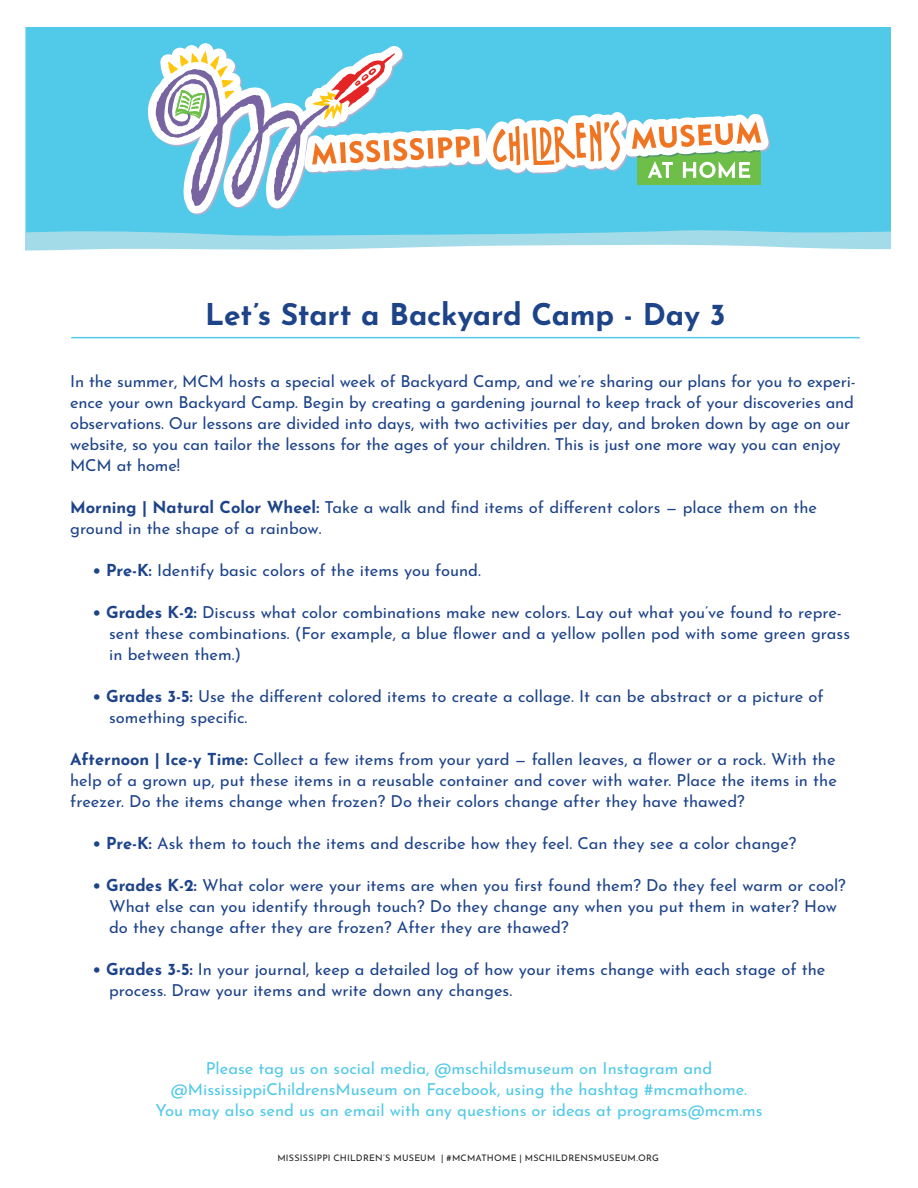
<style>
.page{position:relative;width:918px;height:1188px;background:#fff}
.page>*{position:absolute;margin:0;border:0;box-sizing:border-box;transform-origin:0 0}
.Paragraph_Style_4{font:700 30px "Josefin Sans";letter-spacing:-.01em;color:#1d4389}
.t1{font:16.5px/21px "Josefin Sans";color:#1d4389}
.t2{font:16.5px "Josefin Sans";color:#51c9e8}
.t3{font:9px "Josefin Sans";letter-spacing:.025em;color:#231f20}
.s1{font-weight:700}
</style>
<div class="page">
<div style="left:25px;top:27px;width:866px;height:216px;background:#51c9e8"></div>
<svg style="left:25px;top:226px;width:866px;height:25px"></svg>
<hr style="left:71px;top:337px;width:789px;height:1px;background:#51c9e8">
<svg style="left:148px;top:43px;width:621px;height:171px"></svg>
<p class="Paragraph_Style_4" style="left:205px;top:288px;width:522px">Let’s Start a Backyard Camp - Day 3</p>
<p class="t1" style="left:70px;top:369px;width:787px">In the summer, MCM hosts a special week of Backyard Camp, and we’re sharing our plans for you to experi&shy;ence your own Backyard Camp. Begin by creating a gardening journal to keep track of your discoveries and observations. Our lessons are divided into days, with two activities per day, and broken down by age on our website, so you can tailor the lessons for the ages of your children. This is just one more way you can enjoy MCM at home!</p>
<p class="t1" style="left:70px;top:495px;width:748px"><span class="s1">Morning | Natural Color Wheel:</span> Take a walk and find items of different colors — place them on the ground in the shape of a rainbow.</p>
<p class="t1" style="left:93px;top:558px;width:390px"><span class="s1">• Pre-K:</span> Identify basic colors of the items you found.</p>
<p class="t1" style="left:109px;top:600px;width:742px;text-indent:-17px"><span class="s1">• Grades K-2:</span> Discuss what color combinations make new colors. Lay out what you’ve found to repre&shy;sent these combinations. (For example, a blue flower and a yellow pollen pod with some green grass in between them.)</p>
<p class="t1" style="left:109px;top:684px;width:716px;text-indent:-17px"><span class="s1">• Grades 3-5:</span> Use the different colored items to create a collage. It can be abstract or a picture of something specific.</p>
<p class="t1" style="left:70px;top:747px;width:768px;text-align:justify"><span class="s1">Afternoon | Ice-y Time:</span> Collect a few items from your yard — fallen leaves, a flower or a rock. With the help of a grown up, put these items in a reusable container and cover with water. Place the items in the freezer. Do the items change when frozen? Do their colors change after they have thawed?</p>
<p class="t1" style="left:93px;top:831px;width:705px"><span class="s1">• Pre-K:</span> Ask them to touch the items and describe how they feel. Can they see a color change?</p>
<p class="t1" style="left:109px;top:873px;width:738px;text-indent:-17px"><span class="s1">• Grades K-2:</span> What color were your items are when you first found them? Do they feel warm or cool?<br>What else can you identify through touch? Do they change any when you put them in water? How do they change after they are frozen? After they are thawed?</p>
<p class="t1" style="left:109px;top:957px;width:718px;text-indent:-17px"><span class="s1">• Grades 3-5:</span> In your journal, keep a detailed log of how your items change with each stage of the process. Draw your items and write down any changes.</p>
<p class="t2" style="left:206px;top:1055px;width:508px">Please tag us on social media, @mschildsmuseum on Instagram and</p>
<p class="t2" style="left:171px;top:1076px;width:578px">@MississippiChildrensMuseum on Facebook, using the hashtag #mcmathome.</p>
<p class="t2" style="left:155px;top:1097px;width:609px">You may also send us an email with any questions or ideas at programs@mcm.ms</p>
<p class="t3" style="left:277px;top:1151px;width:383px">MISSISSIPPI CHILDREN’S MUSEUM | #MCMATHOME | MSCHILDRENSMUSEUM.ORG</p>
</div>
